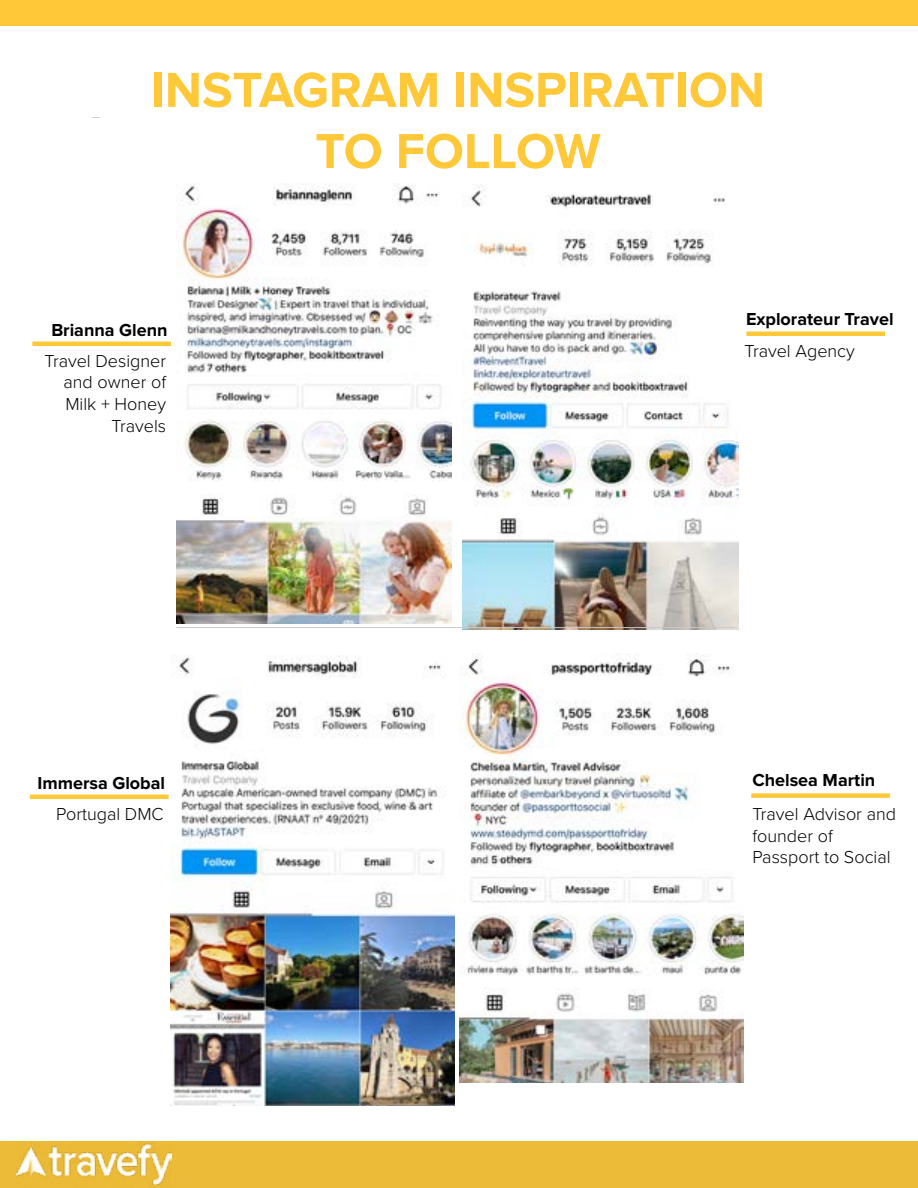
<style>
.page{position:relative;width:918px;height:1188px;background:#fff}
.page>*{position:absolute;margin:0;border:0;box-sizing:border-box;transform-origin:0 0}
.t1{font:700 51px/61.2px "Proxima Nova";color:#ffc838;text-align:center}
.t2{font:300 18px/21.6px "Proxima Nova";color:#000;text-align:right}
.t3{font:700 18px "Proxima Nova";color:#000}
</style>
<div class="page">
<div style="left:0;top:0;width:918px;height:25px;background:#ffc838"></div>
<img style="left:176px;top:184px;width:276px;height:439px">
<img style="left:462px;top:184px;width:277px;height:445px">
<img style="left:170px;top:656px;width:284px;height:450px">
<img style="left:459px;top:654px;width:284px;height:429px">
<hr style="left:32px;top:342px;width:139px;height:4px;background:#ffc838">
<hr style="left:30px;top:795px;width:139px;height:4px;background:#ffc838">
<hr style="left:746px;top:332px;width:139px;height:4px;background:#ffc838">
<div style="left:751px;top:793px;width:139px;height:5px;background:#ffc838"></div>
<div style="left:0;top:1141px;width:918px;height:47px;background:#ecbb37"></div>
<img style="left:16px;top:1141px;width:156px;height:44px">
<hr style="left:176px;top:627px;width:558px;height:1px;background:#c7c8ca">
<h1 class="t1" style="left:151px;top:60px;width:616px">INSTAGRAM INSPIRATION<br>TO FOLLOW</h1>
<p class="t3" style="left:51px;top:319px;width:118px">Brianna Glenn</p>
<p class="t2" style="left:45px;top:349px;width:123px">Travel Designer and owner of<br>Milk + Honey<br>Travels</p>
<p class="t3" style="left:37px;top:772px;width:129px">Immersa Global</p>
<p class="t2" style="left:56px;top:802px;width:109px">Portugal DMC</p>
<p class="t3" style="left:746px;top:309px;width:149px">Explorateur Travel</p>
<p class="t2" style="left:745px;top:339px;width:112px">Travel Agency</p>
<p class="t3" style="left:752px;top:770px;width:124px">Chelsea Martin</p>
<p class="t2" style="left:752px;top:802px;width:145px;text-align:left">Travel Advisor and founder of<br>Passport to Social</p>
</div>
